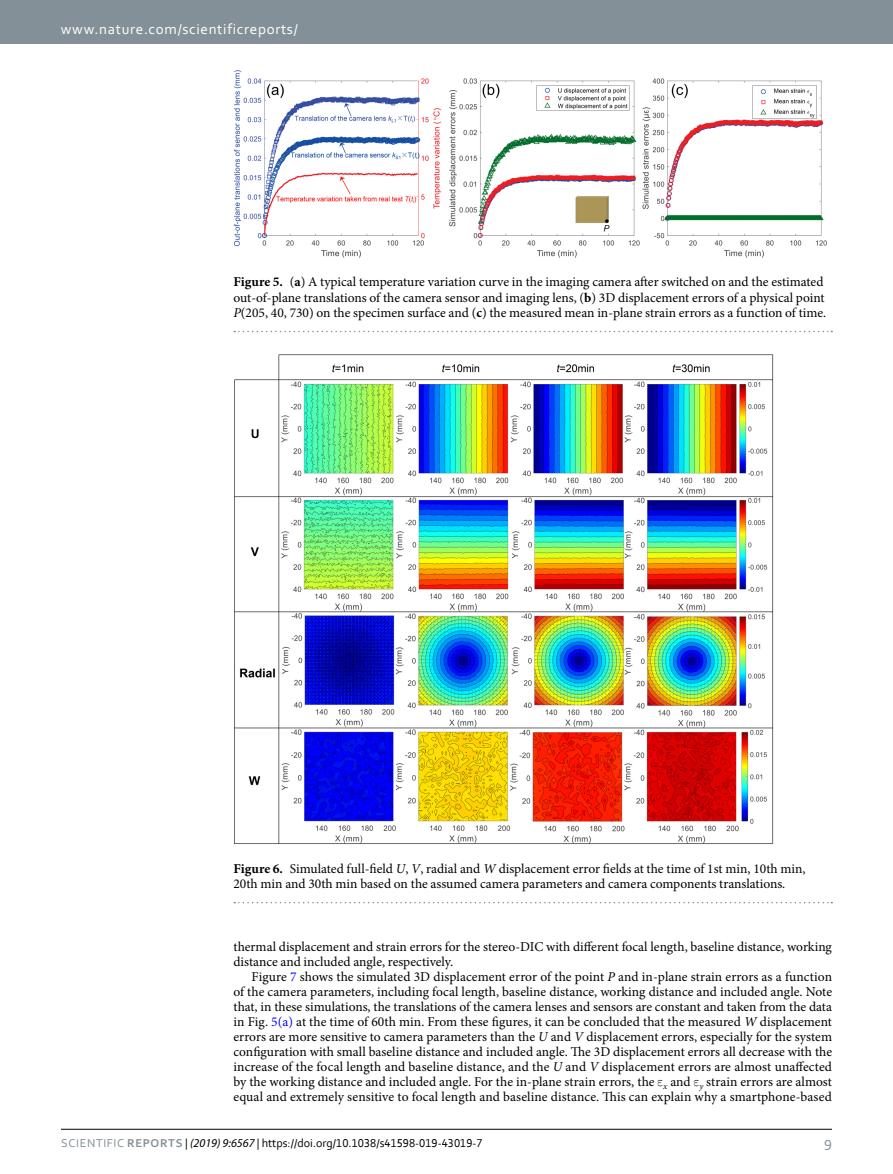
<style>
.page{position:relative;width:893px;height:1174px;background:#fff}
.page>*{position:absolute;margin:0;border:0;box-sizing:border-box;transform-origin:0 0}
.t1{font:15px "Corbel 2";letter-spacing:.045em;color:#fff}
.t2{font:15px "Corbel 2";color:#839097}
.t3{font:13.5px/15px "Minion Pro";color:#000}
.t4{font:12px "Corbel";color:#000}
.s1{font-weight:700}
.s2{font-style:italic}
.s3{color:#00f}
.s4{font-family:"Corbel 2";color:#839097}
.s5{font-family:"Corbel Bold 2";color:#839097}
.s6{font-family:"Corbel 2"}
.s7{font-family:"Myriad Pro";font-style:italic}
</style>
<div class="page">
<hr style="left:61px;top:1129px;width:771px;height:1px;background:#000">
<div style="left:0;top:0;width:893px;height:43px;background:#839097"></div>
<img style="left:233px;top:70px;width:594px;height:188px">
<svg style="left:234px;top:331px;width:598px;height:1px"></svg>
<img style="left:234px;top:354px;width:539px;height:490px">
<svg style="left:234px;top:902px;width:598px;height:1px"></svg>
<p class="t1" style="left:61px;top:19px;width:238px">www.nature.com/scientificreports/</p>
<p class="t3" style="left:233px;top:275px;width:594px"><span class="s1">Figure 5.</span> (<span class="s1">a</span>) A typical temperature variation curve in the imaging camera after switched on and the estimated out-of-plane translations of the camera sensor and imaging lens, (<span class="s1">b</span>) 3D displacement errors of a physical point<br><span class="s2">P</span>(205, 40, 730) on the specimen surface and (<span class="s1">c</span>) the measured mean in-plane strain errors as a function of time.</p>
<p class="t3" style="left:233px;top:861px;width:574px"><span class="s1">Figure 6.</span> Simulated full-field <span class="s2">U</span>, <span class="s2">V</span>, radial and <span class="s2">W</span> displacement error fields at the time of 1st min, 10th min,<br>20th min and 30th min based on the assumed camera parameters and camera components translations.</p>
<p class="t3" style="left:233px;top:939px;width:600px">thermal displacement and strain errors for the stereo-DIC with different focal length, baseline distance, working distance and included angle, respectively.</p>
<p class="t3" style="left:233px;top:969px;width:600px;text-align:justify;text-indent:18px">Figure <span class="s3">7</span> shows the simulated 3D displacement error of the point <span class="s2">P</span> and in-plane strain errors as a function of the camera parameters, including focal length, baseline distance, working distance and included angle. Note that, in these simulations, the translations of the camera lenses and sensors are constant and taken from the data in Fig. <span class="s3">5(a)</span> at the time of 60th min. From these figures, it can be concluded that the measured <span class="s2">W</span> displacement errors are more sensitive to camera parameters than the <span class="s2">U</span> and <span class="s2">V</span> displacement errors, especially for the system configuration with small baseline distance and included angle. The 3D displacement errors all decrease with the increase of the focal length and baseline distance, and the <span class="s2">U</span> and <span class="s2">V</span> displacement errors are almost unaffected by the working distance and included angle. For the in-plane strain errors, the <sub>x</sub> and <sub>y</sub> strain errors are almost equal and extremely sensitive to focal length and baseline distance. This can explain why a smartphone-based</p>
<p class="t4" style="left:61px;top:1135px;width:423px"><span class="s4">Scientific</span> <span class="s5">REPORTS</span> <span class="s6">|</span> <span class="s7">(2019) 9:6567</span> <span class="s6">|</span> https://doi.org/10.1038/s41598-019-43019-7</p>
<p class="t2" style="left:824px;top:1132px;width:9px">9</p>
</div>
